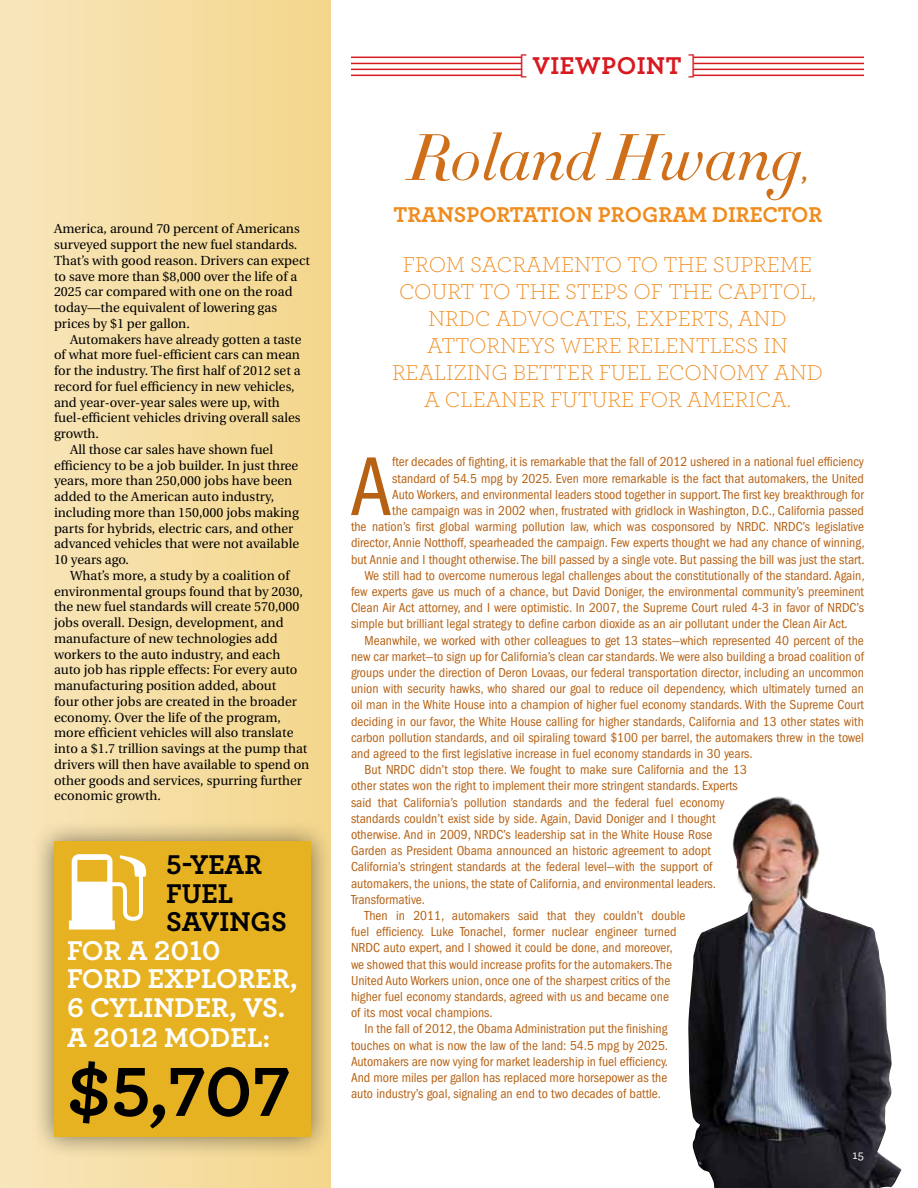
<style>
.page{position:relative;width:918px;height:1188px;background:#fff}
.page>*{position:absolute;margin:0;border:0;box-sizing:border-box;transform-origin:0 0}
.t1{font:condensed 86.4px "Franklin Gothic";color:#b66113}
.t2{font:700 72.75px "Archer";color:#000}
.t3{font:italic 300 64.5px "Didot HTF 16";color:#d06f1a}
.t4{font:700 28.5px/28.5px "Archer";color:#fff}
.t5{font:700 28.5px/28.5px "Archer";color:#000}
.t6{font:700 25.5px "Archer";letter-spacing:.02em;color:#d71920}
.t7{font:300 22.5px/27px "Archer";color:#f08b1d;text-align:center}
.t8{font:700 22.5px "Archer";color:#f08b1d}
.t9{font:700 22.5px "Archer";color:#d06f1a}
.t10{font:condensed 13.5px "Franklin Gothic";color:#b66113}
.t11{font:13.2px/15.8px "Utopia";color:#000}
.t12{font:500 12.75px "Archer";color:#fff}
.s1{font-weight:400;font-size:24.9px}
</style>
<div class="page">
<div style="left:0;top:0;width:331px;height:1188px;background:linear-gradient(to right,#f8e6bc,#f4d68c)"></div>
<img style="left:688px;top:796px;width:213px;height:392px">
<hr style="left:351px;top:57px;width:171px;height:1px;background:#d71920">
<hr style="left:693px;top:57px;width:171px;height:1px;background:#d71920">
<hr style="left:351px;top:63px;width:171px;height:1px;background:#d71920">
<hr style="left:693px;top:63px;width:171px;height:1px;background:#d71920">
<hr style="left:351px;top:69px;width:171px;height:1px;background:#d71920">
<hr style="left:693px;top:69px;width:171px;height:1px;background:#d71920">
<hr style="left:351px;top:75px;width:171px;height:1px;background:#d71920">
<hr style="left:693px;top:75px;width:171px;height:1px;background:#d71920">
<div style="left:31px;top:819px;width:302px;height:340px;background:#000;opacity:.5"></div>
<div style="left:54px;top:841px;width:256px;height:296px;background:#e7b222"></div>
<svg style="left:69px;top:854px;width:78px;height:76px"></svg>
<p class="t11" style="left:54px;top:221px;width:258px">America, around 70 percent of Americans surveyed support the new fuel standards.<br>That’s with good reason. Drivers can expect to save more than $8,000 over the life of a 2025 car compared with one on the road today—the equivalent of lowering gas prices by $1 per gallon.</p>
<p class="t11" style="left:70px;top:332px;width:233px">Automakers have already gotten a taste</p>
<p class="t11" style="left:54px;top:347px;width:248px">of what more fuel-efficient cars can mean</p>
<p class="t11" style="left:54px;top:363px;width:248px">for the industry. The first half of 2012 set a</p>
<p class="t11" style="left:54px;top:379px;width:242px">record for fuel efficiency in new vehicles,</p>
<p class="t11" style="left:54px;top:395px;width:227px">and year-over-year sales were up, with</p>
<p class="t11" style="left:54px;top:410px;width:248px">fuel-efficient vehicles driving overall sales</p>
<p class="t11" style="left:54px;top:426px;width:47px">growth.</p>
<p class="t11" style="left:70px;top:442px;width:204px">All those car sales have shown fuel</p>
<p class="t11" style="left:54px;top:458px;width:246px">efficiency to be a job builder. In just three</p>
<p class="t11" style="left:54px;top:473px;width:240px">years, more than 250,000 jobs have been</p>
<p class="t11" style="left:54px;top:489px;width:222px">added to the American auto industry,</p>
<p class="t11" style="left:54px;top:505px;width:246px">including more than 150,000 jobs making</p>
<p class="t11" style="left:54px;top:521px;width:241px">parts for hybrids, electric cars, and other</p>
<p class="t11" style="left:54px;top:536px;width:247px">advanced vehicles that were not available</p>
<p class="t11" style="left:54px;top:552px;width:77px">10 years ago.</p>
<p class="t11" style="left:70px;top:568px;width:221px">What’s more, a study by a coalition of</p>
<p class="t11" style="left:54px;top:584px;width:250px">environmental groups found that by 2030,</p>
<p class="t11" style="left:54px;top:599px;width:247px">the new fuel standards will create 570,000</p>
<p class="t11" style="left:54px;top:615px;width:231px">jobs overall. Design, development, and</p>
<p class="t11" style="left:54px;top:631px;width:225px">manufacture of new technologies add</p>
<p class="t11" style="left:54px;top:647px;width:228px">workers to the auto industry, and each</p>
<p class="t11" style="left:54px;top:662px;width:245px">auto job has ripple effects: For every auto</p>
<p class="t11" style="left:54px;top:678px;width:224px">manufacturing position added, about</p>
<p class="t11" style="left:54px;top:694px;width:244px">four other jobs are created in the broader</p>
<p class="t11" style="left:54px;top:710px;width:229px">economy. Over the life of the program,</p>
<p class="t11" style="left:54px;top:725px;width:241px">more efficient vehicles will also translate</p>
<p class="t11" style="left:54px;top:741px;width:255px">into a $1.7 trillion savings at the pump that</p>
<p class="t11" style="left:54px;top:757px;width:257px">drivers will then have available to spend on</p>
<p class="t11" style="left:54px;top:773px;width:250px">other goods and services, spurring further</p>
<p class="t11" style="left:54px;top:788px;width:108px">economic growth.</p>
<h3 class="t5" style="left:166px;top:849px;width:122px">5-YEAR<br>FUEL<br>SAVINGS</h3>
<h3 class="t4" style="left:67px;top:934px;width:232px">FOR A 2010<br>FORD EXPLORER,<br>6 CYL</h3>
<h3 class="t4" style="left:67px;top:990px;width:219px;line-height:30px;text-indent:76px">INDER, VS.<br>A 2012 MODEL:</h3>
<h2 class="t2" style="left:67px;top:1034px;width:224px">$5,707</h2>
<h3 class="t6" style="left:518px;top:46px;width:180px"><span class="s1">[</span> VIEWPOINT <span class="s1">]</span></h3>
<h3 class="t3" style="left:409px;top:117px;width:394px">Roland Hwang</h3>
<h3 class="t9" style="left:801px;top:155px;width:7px">,</h3>
<h3 class="t8" style="left:394px;top:197px;width:430px">TRANSPORTATION PROGRAM DIRECTOR</h3>
<h3 class="t7" style="left:392px;top:250px;width:429px">FROM SACRAMENTO TO THE SUPREME<br>COURT TO THE STEPS OF THE CAPITOL,<br>NRDC ADVO CATES, EXPERTS, AND<br>ATTORNEYS WERE RELENTLESS IN<br>REALIZING BETTER FUEL ECONOMY AND<br>A CLEANER FUTURE FOR AMERICA.</h3>
<h1 class="t1" style="left:350px;top:438px;width:44px">A</h1>
<p class="t10" style="left:392px;top:454px;width:473px">fter decades of fighting, it is remarkable that the fall of 2012 ushered in a national fuel efficiency</p>
<p class="t10" style="left:392px;top:471px;width:473px">standard of 54.5 mpg by 2025. Even more remarkable is the fact that automakers, the United</p>
<p class="t10" style="left:392px;top:487px;width:473px">Auto Workers, and environmental leaders stood together in support. The first key breakthrough for</p>
<p class="t10" style="left:392px;top:503px;width:473px">the campaign was in 2002 when, frustrated with gridlock in Washington, D.C., California passed</p>
<p class="t10" style="left:351px;top:519px;width:515px">the nation’s first global warming pollution law, which was cosponsored by NRDC. NRDC’s legislative</p>
<p class="t10" style="left:351px;top:535px;width:515px">director, Annie Notthoff, spearheaded the campaign. Few experts thought we had any chance of winning,</p>
<p class="t10" style="left:351px;top:552px;width:515px">but Annie and I thought otherwise. The bill passed by a single vote. But passing the bill was just the start.</p>
<p class="t10" style="left:365px;top:568px;width:502px">We still had to overcome numerous legal challenges about the constitutionally of the standard. Again,</p>
<p class="t10" style="left:351px;top:584px;width:515px">few experts gave us much of a chance, but David Doniger, the environmental community’s preeminent</p>
<p class="t10" style="left:351px;top:600px;width:515px">Clean Air Act attorney, and I were optimistic. In 2007, the Supreme Court ruled 4-3 in favor of NRDC’s</p>
<p class="t10" style="left:351px;top:616px;width:498px">simple but brilliant legal strategy to define carbon dioxide as an air pollutant under the Clean Air Act.</p>
<p class="t10" style="left:365px;top:633px;width:501px">Meanwhile, we worked with other colleagues to get 13 states—which represented 40 percent of the</p>
<p class="t10" style="left:351px;top:649px;width:514px">new car market—to sign up for California’s clean car standards. We were also building a broad coalition of</p>
<p class="t10" style="left:351px;top:665px;width:514px">groups under the direction of Deron Lovaas, our federal transportation director, including an uncommon</p>
<p class="t10" style="left:351px;top:681px;width:514px">union with security hawks, who shared our goal to reduce oil dependency, which ultimately turned an</p>
<p class="t10" style="left:351px;top:697px;width:514px">oil man in the White House into a champion of higher fuel economy standards. With the Supreme Court</p>
<p class="t10" style="left:351px;top:714px;width:514px">deciding in our favor, the White House calling for higher standards, California and 13 other states with</p>
<p class="t10" style="left:351px;top:730px;width:514px">carbon pollution standards, and oil spiraling toward $100 per barrel, the automakers threw in the towel</p>
<p class="t10" style="left:351px;top:746px;width:403px">and agreed to the first legislative increase in fuel economy standards in 30 years.</p>
<p class="t10" style="left:365px;top:762px;width:384px">But NRDC didn’t stop there. We fought to make sure California and the 13</p>
<p class="t10" style="left:351px;top:778px;width:388px">other states won the right to implement their more stringent standards. Experts</p>
<p class="t10" style="left:351px;top:795px;width:375px">said that California’s pollution standards and the federal fuel economy</p>
<p class="t10" style="left:351px;top:811px;width:366px">standards couldn’t exist side by side. Again, David Doniger and I thought</p>
<p class="t10" style="left:351px;top:827px;width:363px">otherwise. And in 2009, NRDC’s leadership sat in the White House Rose</p>
<p class="t10" style="left:351px;top:843px;width:361px">Garden as President Obama announced an historic agreement to adopt</p>
<p class="t10" style="left:351px;top:859px;width:363px">California’s stringent standards at the federal level—with the support of</p>
<p class="t10" style="left:351px;top:876px;width:367px">automakers, the unions, the state of California, and environmental leaders.</p>
<p class="t10" style="left:351px;top:892px;width:76px">Transformative.</p>
<p class="t10" style="left:365px;top:908px;width:323px">Then in 2011, automakers said that they couldn’t double</p>
<p class="t10" style="left:351px;top:924px;width:327px">fuel efficiency. Luke Tonachel, former nuclear engineer turned</p>
<p class="t10" style="left:351px;top:940px;width:323px">NRDC auto expert, and I showed it could be done, and moreover,</p>
<p class="t10" style="left:351px;top:957px;width:323px">we showed that this would increase profits for the automakers. The</p>
<p class="t10" style="left:351px;top:973px;width:321px">United Auto Workers union, once one of the sharpest critics of the</p>
<p class="t10" style="left:351px;top:989px;width:319px">higher fuel economy standards, agreed with us and became one</p>
<p class="t10" style="left:351px;top:1005px;width:143px">of its most vocal champions.</p>
<p class="t10" style="left:365px;top:1021px;width:304px">In the fall of 2012, the Obama Administration put the finishing</p>
<p class="t10" style="left:351px;top:1038px;width:319px">touches on what is now the law of the land: 54.5 mpg by 2025.</p>
<p class="t10" style="left:351px;top:1054px;width:319px">Automakers are now vying for market leadership in fuel efficiency.</p>
<p class="t10" style="left:351px;top:1070px;width:318px">And more miles per gallon has replaced more horsepower as the</p>
<p class="t10" style="left:351px;top:1086px;width:312px">auto industry’s goal, signaling an end to two decades of battle.</p>
<p class="t12" style="left:853px;top:1146px;width:13px">15</p>
</div>
